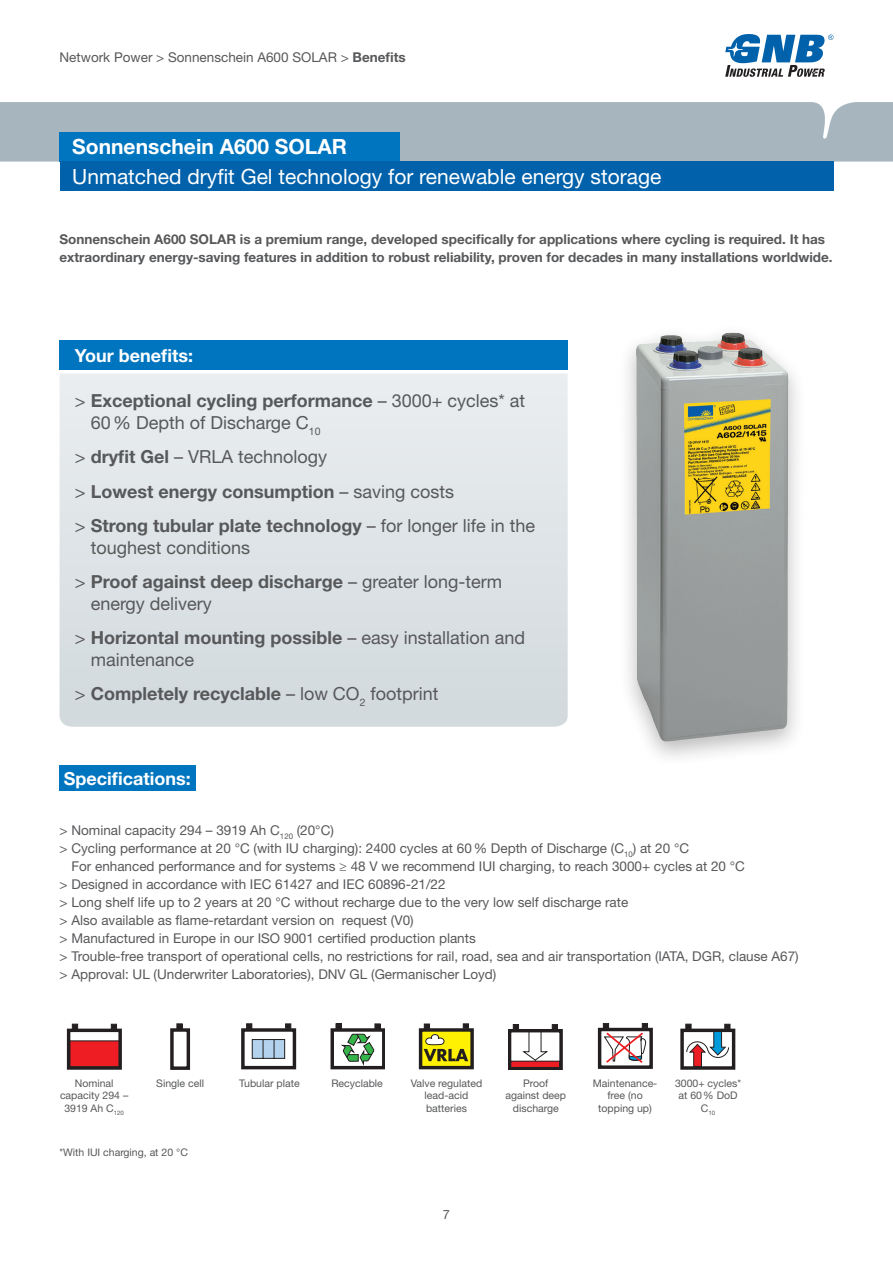
<style>
.page{position:relative;width:893px;height:1263px;background:#fff}
.page>*{position:absolute;margin:0;border:0;box-sizing:border-box;transform-origin:0 0}
.t1{font:21px "Helvetica Neue LT Std";color:#fff}
.t2{font:700 21px "Helvetica Neue LT Std";color:#fff}
.t3{font:18px/21.6px "Helvetica Neue LT Std";color:#57585a}
.t4{font:700 18px "Helvetica Neue LT Std";color:#57585a}
.t5{font:700 18px "Helvetica Neue LT Std";color:#fff}
.t6{font:13.5px/18px "Helvetica Neue LT Std";color:#57585a}
.t7{font:700 13.5px/18px "Helvetica Neue LT Std";color:#57585a}
.t8{font:12.75px "Helvetica Neue LT Std";color:#57585a}
.t9{font:10.5px/12.6px "Helvetica Neue LT Std";color:#57585a;text-align:center}
.t10{font:6.15px "Helvetica Neue LT Std";color:#57585a}
.s1{font-weight:700}
.s2{font-weight:400}
.s3{font-family:"Minion Pro"}
</style>
<div class="page">
<div style="left:0;top:102px;width:893px;height:60px;background:#a7b6be"></div>
<svg style="left:725px;top:34px;width:108px;height:43px"></svg>
<div style="left:60px;top:132px;width:340px;height:30px;background:#0075bf"></div>
<div style="left:60px;top:162px;width:773px;height:29px;background:#0161aa"></div>
<svg style="left:60px;top:374px;width:508px;height:353px;background:#dde3e6"></svg>
<div style="left:60px;top:340px;width:508px;height:30px;background:#0075bf"></div>
<div style="left:60px;top:765px;width:136px;height:26px;background:#0075bf"></div>
<div style="left:419px;top:1028px;width:55px;height:41px;background:#fff101;border:3px solid #231f20"></div>
<svg style="left:424px;top:1024px;width:6px;height:4px"></svg>
<svg style="left:463px;top:1024px;width:6px;height:4px"></svg>
<svg style="left:424px;top:1034px;width:44px;height:27px"></svg>
<div style="left:67px;top:1028px;width:55px;height:41px;background:#fff;border:3px solid #231f20"></div>
<svg style="left:72px;top:1024px;width:6px;height:5px"></svg>
<svg style="left:111px;top:1024px;width:6px;height:5px"></svg>
<div style="left:70px;top:1040px;width:49px;height:27px;background:#ee1d23;border:1px solid #231f20"></div>
<div style="left:508px;top:1029px;width:55px;height:40px;border:3px solid #231f20"></div>
<svg style="left:510px;top:1024px;width:50px;height:44px"></svg>
<div style="left:170px;top:1028px;width:20px;height:41px;border:3px solid #231f20"></div>
<svg style="left:177px;top:1024px;width:5px;height:4px"></svg>
<div style="left:598px;top:1028px;width:55px;height:41px;background:#fff;border:3px solid #231f20"></div>
<svg style="left:603px;top:1024px;width:45px;height:39px"></svg>
<div style="left:680px;top:1029px;width:55px;height:40px;background:#fff;border:3px solid #231f20"></div>
<svg style="left:686px;top:1024px;width:44px;height:43px"></svg>
<div style="left:242px;top:1028px;width:54px;height:41px;background:#fff;border:3px solid #231f20"></div>
<svg style="left:247px;top:1024px;width:5px;height:4px"></svg>
<svg style="left:285px;top:1024px;width:6px;height:4px"></svg>
<svg style="left:251px;top:1039px;width:35px;height:20px"></svg>
<div style="left:331px;top:1028px;width:54px;height:41px;border:3px solid #231f20"></div>
<svg style="left:336px;top:1024px;width:44px;height:44px"></svg>
<div style="left:617px;top:323px;width:190px;height:445px;background:#231f20;opacity:.3"></div>
<img style="left:635px;top:333px;width:94px;height:201px">
<p class="t6" style="left:60px;top:48px;width:348px">Network Power &gt; Sonnenschein A600 SOLAR &gt; <span class="s1">Benefits</span></p>
<p class="t2" style="left:72px;top:134px;width:276px">Sonnenschein A600 SOLAR</p>
<p class="t1" style="left:72px;top:164px;width:590px">Unmatched dryfit Gel technology for renewable energy storage</p>
<p class="t7" style="left:60px;top:229px;width:775px">Sonnenschein A600 SOLAR is a premium range, developed specifically for applications where cycling is required. It has extraordinary energy-saving features in addition to robust reliability, proven for decades in many installations worldwide.</p>
<p class="t5" style="left:75px;top:344px;width:120px">Your benefits:</p>
<p class="t3" style="left:91px;top:390px;width:436px;text-indent:-16px">&gt; <span class="s1">Exceptional cycling performance</span> – 3000+ cycles* at<br>60% Depth of Discharge C<sub>10</sub></p>
<p class="t3" style="left:75px;top:446px;width:254px">&gt; <span class="s1">dryfit Gel</span> – VRLA technology</p>
<p class="t4" style="left:75px;top:480px;width:381px"><span class="s2">&gt;</span> Lowest energy consumption <span class="s2">– saving costs</span></p>
<p class="t3" style="left:91px;top:514px;width:446px;text-indent:-16px">&gt; <span class="s1">Strong tubular plate technology</span> – for longer life in the toughest conditions</p>
<p class="t3" style="left:91px;top:570px;width:413px;text-indent:-16px">&gt; <span class="s1">Proof against deep discharge</span> – greater long-term energy delivery</p>
<p class="t3" style="left:91px;top:626px;width:436px;text-indent:-16px">&gt; <span class="s1">Horizontal mounting possible</span> – easy installation and maintenance</p>
<p class="t4" style="left:75px;top:682px;width:365px"><span class="s2">&gt;</span> Completely recyclable <span class="s2">– low CO</span><sub>2</sub> <span class="s2">footprint</span></p>
<p class="t5" style="left:64px;top:767px;width:128px">Specifications:</p>
<p class="t6" style="left:60px;top:821px;width:276px">&gt; Nominal capacity 294 – 3919 Ah C<sub>120</sub> (20°C)</p>
<p class="t6" style="left:71px;top:839px;width:675px;text-indent:-12px">&gt; Cycling performance at 20 °C (with IU charging): 2400 cycles at 60% Depth of Discharge (C<sub>10</sub>) at 20 °C<br>For enhanced performance and for systems <span class="s3">≥</span> 48 V we recommend IUI charging, to reach 3000+ cycles at 20 °C</p>
<p class="t6" style="left:60px;top:875px;width:387px">&gt; Designed in accordance with IEC 61427 and IEC 60896-21/22</p>
<p class="t6" style="left:60px;top:893px;width:570px">&gt; Long shelf life up to 2 years at 20 °C without recharge due to the very low self discharge rate</p>
<p class="t6" style="left:60px;top:911px;width:356px">&gt; Also available as flame-retardant version on request (V0)</p>
<p class="t6" style="left:60px;top:929px;width:418px">&gt; Manufactured in Europe in our ISO 9001 certified production plants</p>
<p class="t6" style="left:60px;top:947px;width:741px">&gt; Trouble-free transport of operational cells, no restrictions for rail, road, sea and air transportation (IATA, DGR, clause A67)</p>
<p class="t6" style="left:60px;top:965px;width:438px">&gt; Approval: UL (Underwriter Laboratories), DNV GL (Germanischer Loyd)</p>
<p class="t9" style="left:156px;top:1076px;width:49px">Single cell</p>
<p class="t9" style="left:593px;top:1076px;width:66px">Maintenance&shy;free (no topping up)</p>
<p class="t9" style="left:675px;top:1076px;width:68px">3000+ cycles* at 60% DoD</p>
<p class="t9" style="left:60px;top:1076px;width:70px">Nominal capacity 294 –<br>3919 Ah C<sub>120</sub></p>
<p class="t9" style="left:505px;top:1076px;width:62px">Proof against deep discharge</p>
<p class="t9" style="left:239px;top:1076px;width:62px">Tubular plate</p>
<p class="t9" style="left:331px;top:1076px;width:53px">Recyclable</p>
<p class="t9" style="left:411px;top:1076px;width:73px">Valve regulated lead-acid batteries</p>
<p class="t10" style="left:701px;top:1109px;width:16px"><sup>C</sup>10</p>
<p class="t9" style="left:60px;top:1145px;width:130px">*With IUI charging, at 20 °C</p>
<p class="t8" style="left:443px;top:1206px;width:9px">7</p>
</div>
